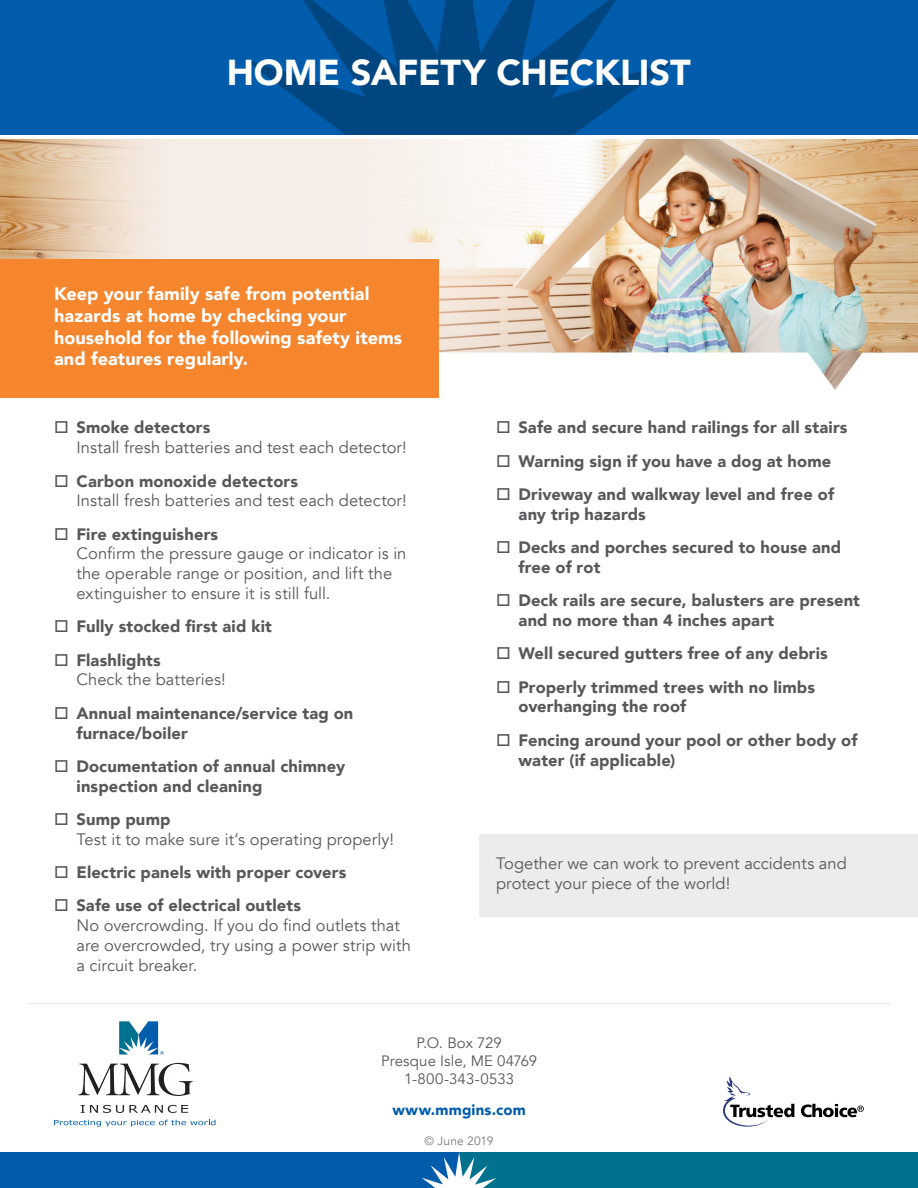
<style>
.page{position:relative;width:918px;height:1188px;background:#fff}
.page>*{position:absolute;margin:0;border:0;box-sizing:border-box;transform-origin:0 0}
.t1{font:900 36px "Avenir";letter-spacing:-.005em;color:#fff}
.t2{font:900 18px/21.6px "Avenir";letter-spacing:.005em;color:#fff}
.t3{font:900 16.5px/33.3px "Avenir";letter-spacing:.01em;color:#57585a}
.t4{font:16.5px/19.8px "Avenir";color:#57585a}
.t5{font:15px/18px "Avenir";letter-spacing:.005em;color:#57585a;text-align:center}
.t6{font:900 15px "Avenir";letter-spacing:.015em;color:#015dab}
.t7{font:12px "Avenir";letter-spacing:.01em;color:#787a7d}
</style>
<div class="page">
<div style="left:0;top:126px;width:918px;height:378px;background:#f6ede6"></div>
<img style="left:406px;top:139px;width:512px;height:214px">
<img style="left:0;top:139px;width:145px;height:120px">
<div style="left:0;top:353px;width:918px;height:151px;background:#fff"></div>
<div style="left:0;top:259px;width:438px;height:139px;background:#f5862e"></div>
<div style="left:480px;top:834px;width:438px;height:83px;background:#ececee"></div>
<div style="left:0;top:0;width:918px;height:139px;background:#fff"></div>
<div style="left:0;top:0;width:918px;height:135px;background:#015dab"></div>
<svg style="left:344px;top:133px;width:231px;height:2px"></svg>
<svg style="left:243px;top:0;width:432px;height:133px;fill:#004681"></svg>
<div style="left:436px;top:1152px;width:482px;height:36px;background:#00718e"></div>
<div style="left:0;top:1152px;width:459px;height:36px;background:#015dab"></div>
<svg style="left:422px;top:1152px;width:74px;height:36px"></svg>
<svg style="left:723px;top:1077px;width:71px;height:50px"></svg>
<svg style="left:801px;top:1104px;width:63px;height:13px"></svg>
<svg style="left:78px;top:1063px;width:115px;height:33px"></svg>
<svg style="left:81px;top:1105px;width:107px;height:8px"></svg>
<svg style="left:54px;top:1120px;width:161px;height:7px"></svg>
<svg style="left:119px;top:1021px;width:45px;height:34px"></svg>
<hr style="left:27px;top:1003px;width:864px;height:1px;background:#ececee">
<svg style="left:55px;top:421px;width:12px;height:12px"></svg>
<svg style="left:55px;top:474px;width:12px;height:13px"></svg>
<svg style="left:497px;top:421px;width:12px;height:12px"></svg>
<svg style="left:497px;top:455px;width:12px;height:12px"></svg>
<svg style="left:497px;top:488px;width:12px;height:12px"></svg>
<h1 class="t1" style="left:227px;top:42px;width:466px">HOME SAFETY CHECKLIST</h1>
<p class="t2" style="left:54px;top:283px;width:350px">Keep your family safe from potential hazards at home by checking your household for the following safety items and features regularly.</p>
<p class="t3" style="left:77px;top:411px;width:136px">Smoke detectors</p>
<p class="t4" style="left:77px;top:438px;width:332px">Install fresh batteries and test each detector!</p>
<p class="t3" style="left:77px;top:464px;width:223px">Carbon monoxide detectors</p>
<p class="t4" style="left:77px;top:491px;width:332px">Install fresh batteries and test each detector!</p>
<p class="t3" style="left:77px;top:517px;width:143px">Fire extinguishers</p>
<p class="t4" style="left:77px;top:544px;width:331px">Confirm the pressure gauge or indicator is in the operable range or position, and lift the extinguisher to ensure it is still full.</p>
<p class="t3" style="left:77px;top:610px;width:197px">Fully stocked first aid kit<br>Flashlights</p>
<p class="t4" style="left:77px;top:670px;width:151px">Check the batteries!</p>
<p class="t3" style="left:77px;top:703px;width:278px;line-height:19.8px">Annual maintenance/service tag on furnace/boiler</p>
<p class="t3" style="left:77px;top:756px;width:270px;line-height:19.8px">Documentation of annual chimney inspection and cleaning</p>
<p class="t3" style="left:77px;top:802px;width:96px">Sump pump</p>
<p class="t4" style="left:77px;top:829px;width:319px">Test it to make sure it’s operating properly!</p>
<p class="t3" style="left:77px;top:855px;width:271px">Electric panels with proper covers<br>Safe use of electrical outlets</p>
<p class="t4" style="left:77px;top:916px;width:336px">No overcrowding. If you do find outlets that are overcrowded, try using a power strip with a circuit breaker.</p>
<p class="t3" style="left:519px;top:411px;width:331px">Safe and secure hand railings for all stairs<br>Warning sign if you have a dog at home<br>Driveway and walkway level and free of</p>
<p class="t3" style="left:519px;top:497px;width:324px">any trip hazards<br>Decks and porches secured to house and</p>
<p class="t3" style="left:519px;top:550px;width:343px">free of rot<br>Deck rails are secure, balusters are present</p>
<p class="t3" style="left:519px;top:603px;width:311px">and no more than 4 inches apart<br>Well secured gutters free of any debris<br>Properly trimmed trees with no limbs</p>
<p class="t3" style="left:519px;top:690px;width:340px">overhanging the roof<br>Fencing around your pool or other body of</p>
<p class="t3" style="left:519px;top:743px;width:158px">water (if applicable)</p>
<p class="t4" style="left:496px;top:854px;width:352px">Together we can work to prevent accidents and protect your piece of the world!</p>
<p class="t5" style="left:381px;top:1034px;width:157px">P.O. Box 729<br>Presque Isle, ME 04769<br>1-800-343-0533</p>
<p class="t6" style="left:392px;top:1097px;width:135px">www.mmgins.com</p>
<p class="t7" style="left:425px;top:1133px;width:70px">© June 2019</p>
</div>
